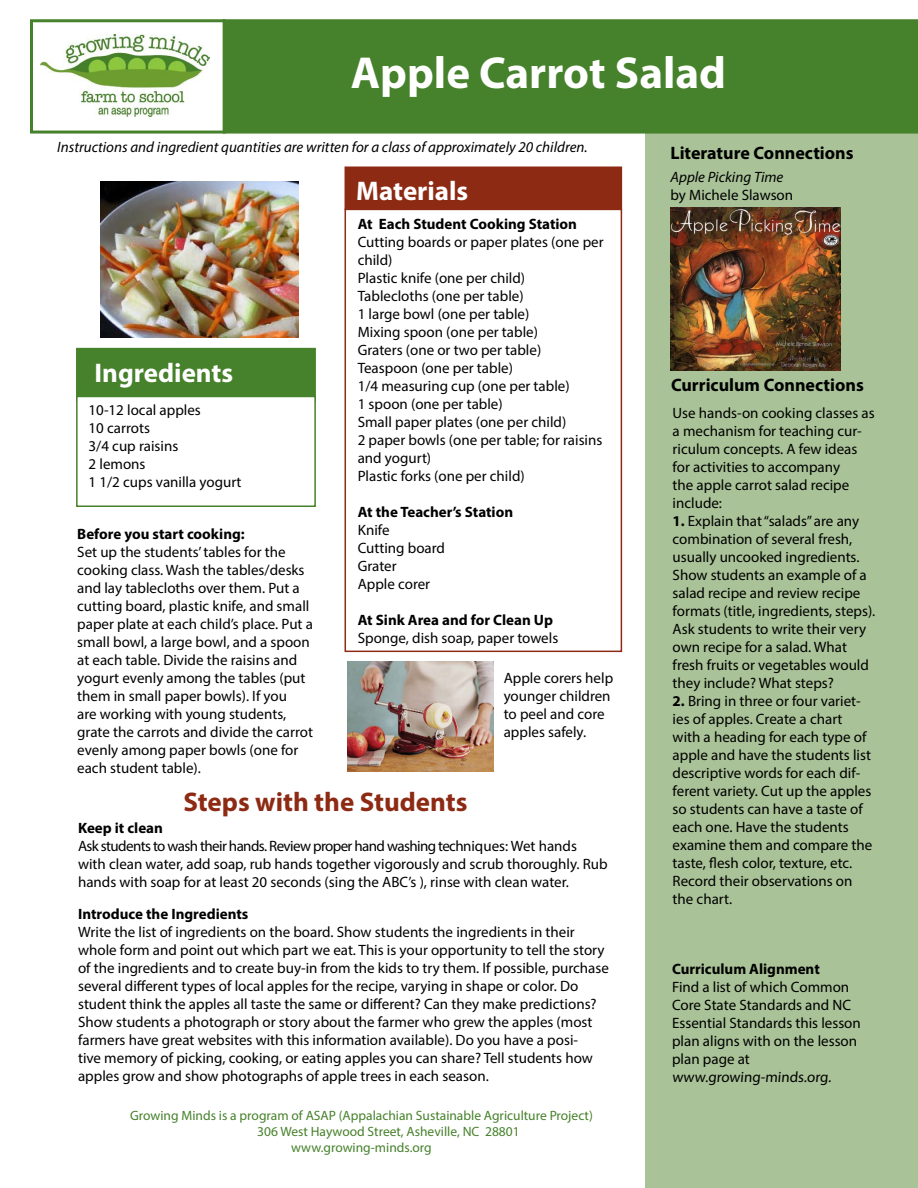
<style>
.page{position:relative;width:918px;height:1188px;background:#fff}
.page>*{position:absolute;margin:0;border:0;box-sizing:border-box;transform-origin:0 0}
.t1{font:700 45px "Myriad Pro";color:#fff}
.t2{font:700 27px "Myriad Pro";color:#fff}
.t3{font:700 27px "Myriad Pro";color:#8d2a13}
.t4{font:700 18px "Myriad Pro";color:#000}
.t5{font:15px/18px "Myriad Pro";color:#000}
.t6{font:700 15px "Myriad Pro";color:#000}
.t7{font:italic 15px "Myriad Pro";color:#000}
.t8{font:13.5px "Myriad Pro";color:#46812b}
.s1{font-weight:700}
</style>
<div class="page">
<div style="left:645px;top:134px;width:273px;height:1054px;background:#a9c297"></div>
<div style="left:226px;top:19px;width:692px;height:115px;background:#46812b"></div>
<div style="left:76px;top:348px;width:240px;height:54px;background:#46812b"></div>
<div style="left:76px;top:396px;width:240px;height:111px;background:#fff;border:2px solid #46812b"></div>
<img style="left:670px;top:207px;width:171px;height:164px">
<div style="left:345px;top:167px;width:277px;height:43px;background:#8d2a13"></div>
<div style="left:345px;top:209px;width:277px;height:443px;background:#fff;border:2px solid #8d2a13"></div>
<img style="left:41px;top:35px;width:169px;height:82px">
<div style="left:30px;top:19px;width:196px;height:115px;border:3px solid #46812b"></div>
<img style="left:347px;top:662px;width:146px;height:109px">
<img style="left:101px;top:182px;width:198px;height:156px">
<h1 class="t1" style="left:351px;top:43px;width:377px">Apple Carrot Salad</h1>
<p class="t7" style="left:57px;top:138px;width:532px">Instructions and ingredient quantities are written for a class of approximately 20 children.</p>
<p class="t4" style="left:670px;top:141px;width:185px">Literature Connections</p>
<p class="t7" style="left:670px;top:168px;width:114px">Apple Picking Time</p>
<h2 class="t2" style="left:356px;top:173px;width:114px">Materials</h2>
<p class="t5" style="left:670px;top:186px;width:124px">by Michele Slawson</p>
<p class="t6" style="left:358px;top:214px;width:221px">At Each Student Cooking Station</p>
<p class="t5" style="left:358px;top:232px;width:247px">Cutting boards or paper plates (one per child)<br>Plastic knife (one per child)<br>Tablecloths (one per table)<br>1 large bowl (one per table)<br>Mixing spoon (one per table)<br>Graters (one or two per table)<br>Teaspoon (one per table)<br>1/4 measuring cup (one per table)<br>1 spoon (one per table)<br>Small paper plates (one per child)<br>2 paper bowls (one per table; for raisins and yogurt)<br>Plastic forks (one per child)</p>
<p class="t6" style="left:358px;top:502px;width:157px">At the Teacher’s Station</p>
<p class="t5" style="left:358px;top:520px;width:89px">Knife<br>Cutting board<br>Grater<br>Apple corer</p>
<p class="t6" style="left:358px;top:610px;width:197px">At Sink Area and for Clean Up</p>
<p class="t5" style="left:358px;top:628px;width:202px">Sponge, dish soap, paper towels</p>
<h2 class="t2" style="left:94px;top:355px;width:140px">Ingredients</h2>
<p class="t5" style="left:89px;top:401px;width:154px">10-12 local apples<br>10 carrots<br>3/4 cup raisins<br>2 lemons<br>1 1/2 cups vanilla yogurt</p>
<p class="t4" style="left:671px;top:373px;width:194px">Curriculum Connections</p>
<p class="t5" style="left:673px;top:404px;width:204px">Use hands-on cooking classes as a mechanism for teaching cur&shy;riculum concepts. A few ideas for activities to accompany<br>the apple carrot salad recipe include:</p>
<p class="t5" style="left:673px;top:512px;width:204px"><span class="s1">1.</span> Explain that “salads” are any combination of several fresh, usually uncooked ingredients.<br>Show students an example of a salad recipe and review recipe formats (title, ingredients, steps).<br>Ask students to write their very own recipe for a salad. What fresh fruits or vegetables would they include? What steps?</p>
<p class="t5" style="left:673px;top:692px;width:201px"><span class="s1">2.</span> Bring in three or four variet&shy;ies of apples. Create a chart with a heading for each type of apple and have the students list descriptive words for each dif&shy;ferent variety. Cut up the apples so students can have a taste of each one. Have the students examine them and compare the taste, flesh color, texture, etc.<br>Record their observations on the chart.</p>
<p class="t6" style="left:77px;top:524px;width:169px">Before you start cooking:</p>
<p class="t5" style="left:77px;top:543px;width:237px">Set up the students’ tables for the cooking class. Wash the tables/desks and lay tablecloths over them. Put a cutting board, plastic knife, and small paper plate at each child’s place. Put a small bowl, a large bowl, and a spoon at each table. Divide the raisins and yogurt evenly among the tables (put them in small paper bowls). If you<br>are working with young students, grate the carrots and divide the carrot evenly among paper bowls (one for each student table).</p>
<h2 class="t3" style="left:183px;top:784px;width:286px">Steps with the Students</h2>
<p class="t6" style="left:78px;top:818px;width:86px">Keep it clean</p>
<p class="t5" style="left:78px;top:837px;width:531px">Ask students to wash their hands. Review proper hand washing techniques: Wet hands with clean water, add soap, rub hands together vigorously and scrub thoroughly. Rub hands with soap for at least 20 seconds (sing the ABC’s ), rinse with clean water.</p>
<p class="t6" style="left:78px;top:904px;width:172px">Introduce the Ingredients</p>
<p class="t5" style="left:78px;top:923px;width:532px">Write the list of ingredients on the board. Show students the ingredients in their whole form and point out which part we eat. This is your opportunity to tell the story of the ingredients and to create buy-in from the kids to try them. If possible, purchase several different types of local apples for the recipe, varying in shape or color. Do student think the apples all taste the same or different? Can they make predictions?<br>Show students a photograph or story about the farmer who grew the apples (most farmers have great websites with this information available). Do you have a posi-<br>tive memory of picking, cooking, or eating apples you can share? Tell students how apples grow and show photographs of apple trees in each season.</p>
<p class="t5" style="left:504px;top:669px;width:111px">Apple corers help younger children to peel and core apples safely.</p>
<p class="t6" style="left:672px;top:959px;width:149px">Curriculum Alignment</p>
<p class="t5" style="left:672px;top:978px;width:190px">Find a list of which Common<br>Core State Standards and NC<br>Essential Standards this lesson plan aligns with on the lesson plan page at www.growing-minds.org.</p>
<p class="t8" style="left:130px;top:1107px;width:464px">Growing Minds is a program of ASAP (Appalachian Sustainable Agriculture Project)</p>
<p class="t8" style="left:257px;top:1123px;width:264px">306 West Haywood Street, Asheville, NC 28801</p>
<p class="t8" style="left:291px;top:1139px;width:142px">www.growing-minds.org</p>
</div>
